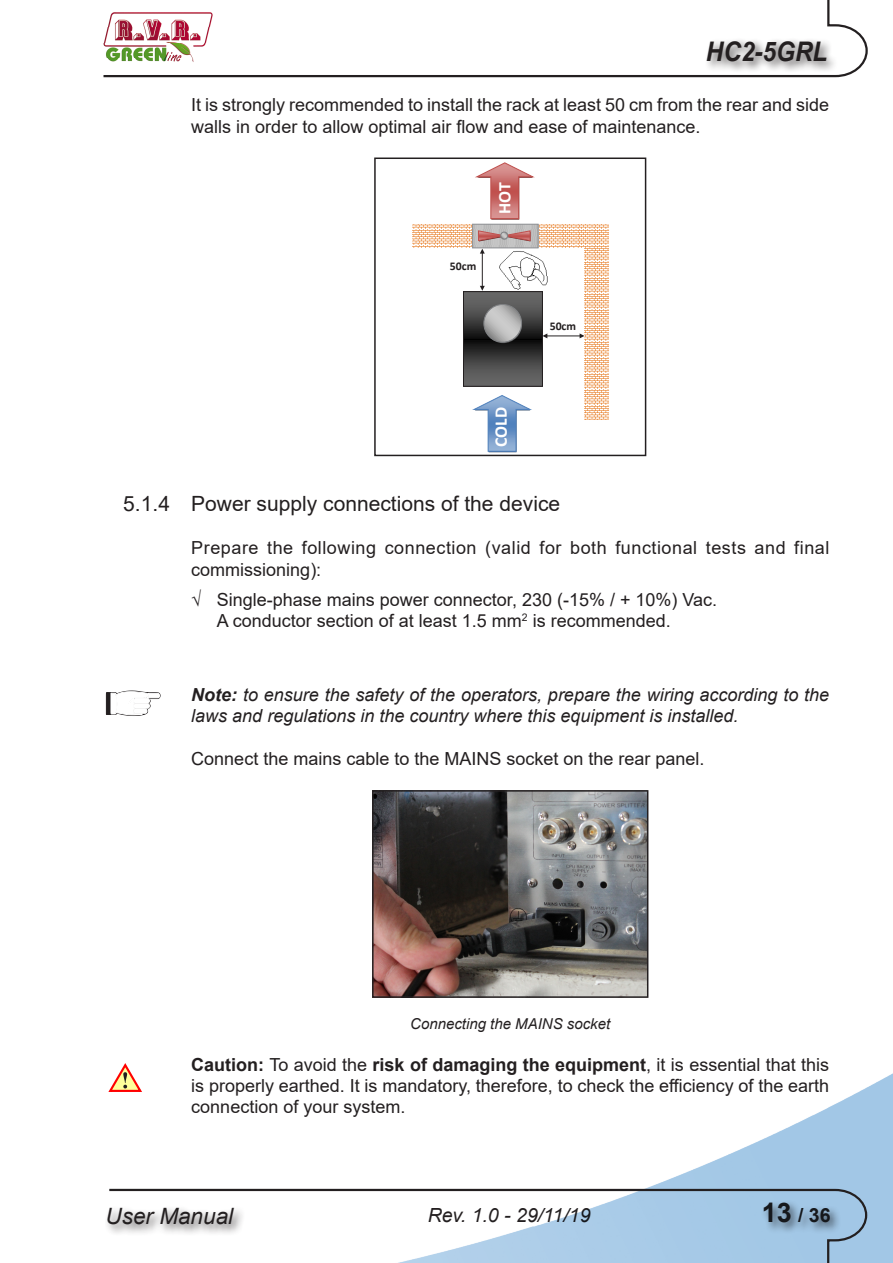
<style>
.page{position:relative;width:893px;height:1263px;background:#fff}
.page>*{position:absolute;margin:0;border:0;box-sizing:border-box;transform-origin:0 0}
.t1{font:italic 700 27px "Arial";color:#231f20;scale:.9 1}
.t2{font:italic 22.5px "Arial";color:#231f20}
.t3{font:21px "Arial";color:#231f20}
.t4{font:italic 19.5px "Arial";color:#231f20}
.t5{font:700 19.5px "Arial";color:#231f20}
.t6{font:18px/21.6px "Arial";color:#231f20}
.t7{font:italic 18px/21.6px "Arial";color:#231f20}
.t8{font:18px/21.6px "Arial";letter-spacing:.03em;color:#231f20}
.t9{font:700 17.7px "Calibri";color:#fff}
.t10{font:italic 15px "Arial";color:#231f20}
.t11{font:700 11.85px "Calibri";color:#231f20}
.s1{font-weight:700}
.s2{font-size:27px}
</style>
<div class="page">
<img style="left:647px;top:984px;width:246px;height:279px">
<svg style="left:103px;top:0;width:765px;height:78px"></svg>
<svg style="left:109px;top:1188px;width:759px;height:75px"></svg>
<div style="left:704px;top:38px;width:134px;height:36px;background:#231f20;opacity:.75"></div>
<div style="left:760px;top:1199px;width:82px;height:35px;background:#231f20;opacity:.75"></div>
<div style="left:105px;top:1205px;width:141px;height:31px;background:#231f20;opacity:.75"></div>
<img style="left:104px;top:12px;width:109px;height:51px">
<img style="left:499px;top:248px;width:48px;height:42px">
<svg style="left:543px;top:333px;width:41px;height:5px"></svg>
<svg style="left:413px;top:224px;width:171px;height:24px"></svg>
<svg style="left:584px;top:224px;width:24px;height:195px"></svg>
<svg style="left:480px;top:249px;width:5px;height:42px"></svg>
<svg style="left:465px;top:293px;width:76px;height:91px;background:#444"></svg>
<div style="left:463px;top:291px;width:80px;height:95px;border:1px solid #231f20"></div>
<div style="left:484px;top:305px;width:38px;height:38px;background:#939598;border-radius:50%;opacity:.5"></div>
<svg style="left:484px;top:304px;width:38px;height:38px"></svg>
<div style="left:484px;top:304px;width:38px;height:38px;border:1px solid #808285;border-radius:50%"></div>
<svg style="left:473px;top:395px;width:59px;height:57px"></svg>
<div style="left:473px;top:224px;width:65px;height:24px;background:#bfbfbf"></div>
<div style="left:472px;top:224px;width:67px;height:24px;border:1px solid #939598"></div>
<svg style="left:478px;top:230px;width:53px;height:11px"></svg>
<div style="left:500px;top:232px;width:8px;height:7px;border:1px solid #808285;border-radius:50%"></div>
<svg style="left:476px;top:162px;width:59px;height:58px"></svg>
<div style="left:374px;top:157px;width:272px;height:299px;border:2px solid #231f20"></div>
<svg style="left:106px;top:691px;width:54px;height:24px"></svg>
<img style="left:375px;top:793px;width:270px;height:202px">
<div style="left:372px;top:790px;width:276px;height:208px;border:2px solid #231f20"></div>
<svg style="left:108px;top:1063px;width:34px;height:29px"></svg>
<h1 class="t1" style="left:706px;top:34px;width:136px">HC2-5GRL</h1>
<p class="t6" style="left:191px;top:94px;width:639px">It is strongly recommended to install the rack at least 50 cm from the rear and side walls in order to allow optimal air flow and ease of maintenance.</p>
<p class="t11" style="left:450px;top:259px;width:28px">50cm</p>
<p class="t9" style="left:493px;top:214px;width:33px;rotate:-90deg">HOT</p>
<p class="t9" style="left:490px;top:447px;width:41px;rotate:-90deg">COLD</p>
<p class="t11" style="left:550px;top:319px;width:28px">50cm</p>
<p class="t3" style="left:123px;top:489px;width:438px">5.1.4 Power supply connections of the device</p>
<p class="t8" style="left:191px;top:537px;width:640px">Prepare the following connection (valid for both functional tests and final commissioning):</p>
<p class="t6" style="left:217px;top:588px;width:502px;text-indent:-26px">√ Single-phase mains power connector, 230 (-15% / + 10%) Vac.<br>A conductor section of at least 1.5 mm<sup>2</sup> is recommended.</p>
<p class="t7" style="left:191px;top:684px;width:639px"><span class="s1">Note:</span> to ensure the safety of the operators, prepare the wiring according to the laws and regulations in the country where this equipment is installed.</p>
<p class="t6" style="left:191px;top:748px;width:515px">Connect the mains cable to the MAINS socket on the rear panel.</p>
<p class="t10" style="left:410px;top:1013px;width:202px">Connecting the MAINS socket</p>
<p class="t6" style="left:191px;top:1054px;width:639px;line-height:21px;text-align:justify"><span class="s1">Caution:</span> To avoid the <span class="s1">risk of damaging the equipment</span>, it is essential that this is properly earthed. It is mandatory, therefore, to check the efficiency of the earth connection of your system.</p>
<p class="t2" style="left:106px;top:1202px;width:129px">User Manual</p>
<p class="t4" style="left:428px;top:1203px;width:164px">Rev. 1.0 - 29/11/19</p>
<p class="t5" style="left:762px;top:1202px;width:70px"><span class="s2">13</span> / 36</p>
</div>
